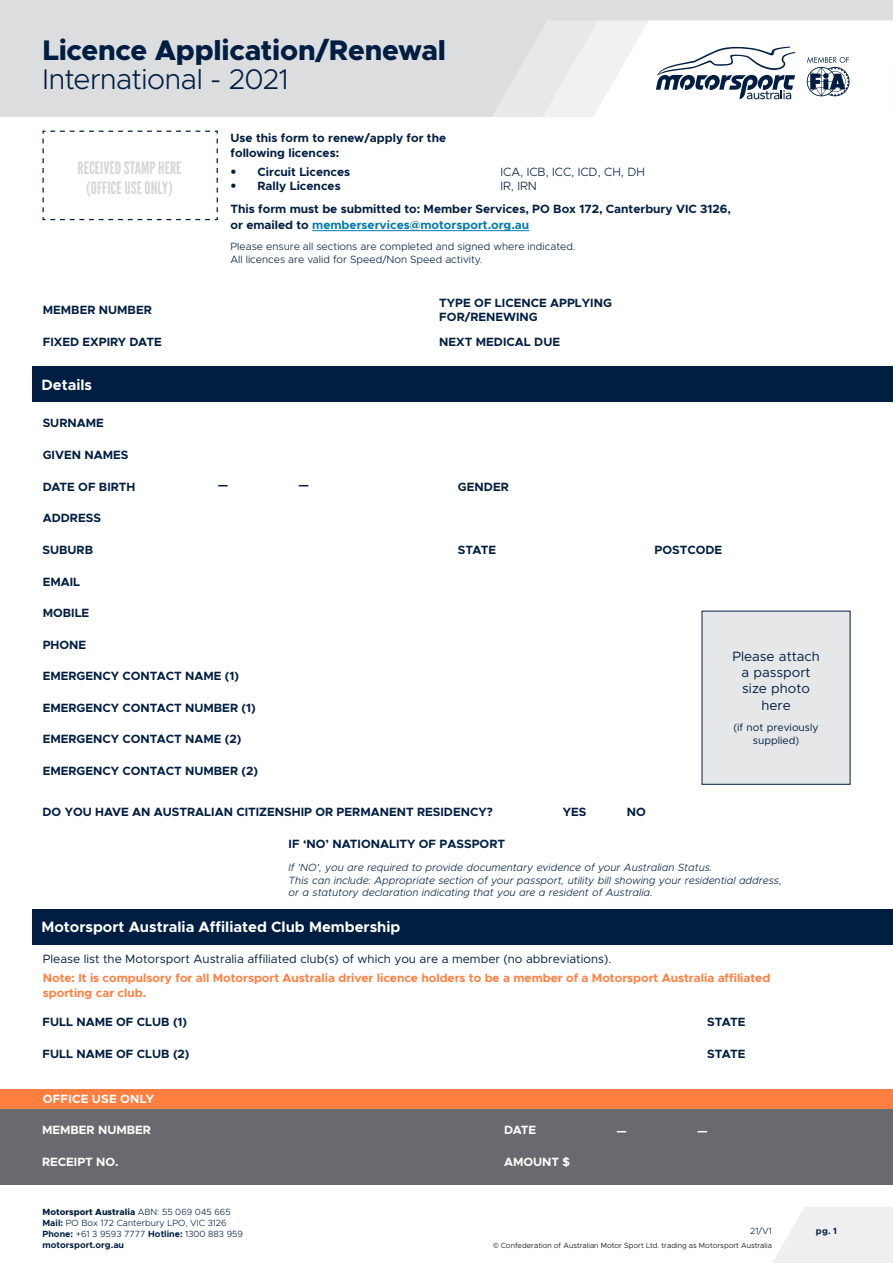
<style>
.page{position:relative;width:893px;height:1263px;background:#fff}
.page>*{position:absolute;margin:0;border:0;box-sizing:border-box;transform-origin:0 0}
.t1{font:800 28.5px "Metropolis";letter-spacing:-.01em;color:#001e42}
.t2{font:300 28.5px "Metropolis";letter-spacing:-.02em;color:#001e42}
.t3{font:17.25px/20.7px "League Gothic";color:#d5d7d9;text-align:center}
.t4{font:700 15px "Metropolis";color:#fff}
.t5{font:13.5px/16.2px "Metropolis";color:#001e42;text-align:center}
.t6{font:700 12px/14.4px "Metropolis";color:#001e42}
.t7{font:700 12px/14.4px "Metropolis";color:#ff7f41}
.t8{font:12px "Metropolis";color:#001e42}
.t9{font:700 12px "Metropolis";color:#fff}
.t10{font:300 12px "Metropolis";color:#001e42}
.t11{font:700 12px "Metropolis";letter-spacing:.02em;color:#fff}
.t12{font:italic 300 10.5px/12.6px "Metropolis";color:#001e42}
.t13{font:300 10.5px/12.6px "Metropolis";color:#001e42}
.t14{font:10.5px/12.6px "Metropolis";color:#001e42;text-align:center}
.t15{font:300 9px/10.8px "Metropolis";color:#001e42}
.t16{font:700 9px "Metropolis";color:#001e42}
.t17{font:300 7.5px "Metropolis";color:#000}
.s1{font-family:"Helvetica Neue LT Std";font-weight:400}
.s2{color:#0079b0}
.s3{font-weight:800}
.s4{font-weight:700}
.s5{font-family:"Montserrat"}
</style>
<div class="page">
<div style="left:0;top:0;width:893px;height:117px;background:#dcddde"></div>
<svg style="left:482px;top:20px;width:411px;height:97px"></svg>
<svg style="left:773px;top:1207px;width:120px;height:56px"></svg>
<hr style="left:312px;top:230px;width:217px;height:1px;background:#0079b0">
<div style="left:0;top:1108px;width:893px;height:77px;background:#696a6d"></div>
<div style="left:0;top:1089px;width:893px;height:19px;background:#ff7f41"></div>
<div style="left:32px;top:366px;width:861px;height:35px;background:#001e42"></div>
<div style="left:702px;top:611px;width:148px;height:174px;background:#e6e7e8"></div>
<div style="left:32px;top:909px;width:861px;height:35px;background:#001e42"></div>
<svg style="left:42px;top:130px;width:176px;height:91px"></svg>
<h1 class="t1" style="left:43px;top:32px;width:405px">Licence Application/Renewal</h1>
<h1 class="t2" style="left:43px;top:61px;width:248px">International - 2021</h1>
<h2 class="t3" style="left:78px;top:157px;width:106px">RECEIVED STAMP HERE (OFFICE USE ONLY)</h2>
<p class="t6" style="left:230px;top:131px;width:217px">Use this form to renew/apply for the following licences:</p>
<p class="t6" style="left:230px;top:164px;width:121px"><span class="s1">•</span> Circuit Licences</p>
<p class="t10" style="left:500px;top:164px;width:146px">ICA, ICB, ICC, ICD, CH, DH</p>
<p class="t6" style="left:230px;top:179px;width:112px"><span class="s1">•</span> Rally Licences</p>
<p class="t10" style="left:500px;top:178px;width:38px">IR, IRN</p>
<p class="t6" style="left:230px;top:201px;width:502px;line-height:16.2px">This form must be submitted to: Member Services, PO Box 172, Canterbury VIC 3126, or emailed to <span class="s2">memberservices@motorsport.org.au</span></p>
<p class="t13" style="left:230px;top:240px;width:346px">Please ensure all sections are completed and signed where indicated.<br>All licences are valid for Speed/Non Speed activity.</p>
<p class="t6" style="left:43px;top:303px;width:111px">MEMBER NUMBER</p>
<p class="t6" style="left:439px;top:296px;width:174px">TYPE OF LICENCE APPLYING<br>FOR/RENEWING</p>
<p class="t6" style="left:43px;top:334px;width:120px">FIXED EXPIRY DATE</p>
<p class="t6" style="left:439px;top:334px;width:122px">NEXT MEDICAL DUE</p>
<p class="t4" style="left:41px;top:375px;width:52px">Details</p>
<p class="t6" style="left:43px;top:416px;width:63px">SURNAME</p>
<p class="t6" style="left:43px;top:448px;width:87px">GIVEN NAMES</p>
<p class="t6" style="left:43px;top:480px;width:94px">DATE OF BIRTH</p>
<p class="t6" style="left:218px;top:478px;width:12px">—</p>
<p class="t6" style="left:299px;top:478px;width:12px">—</p>
<p class="t6" style="left:458px;top:480px;width:52px">GENDER</p>
<p class="t6" style="left:43px;top:511px;width:60px">ADDRESS</p>
<p class="t6" style="left:42px;top:543px;width:52px">SUBURB</p>
<p class="t6" style="left:458px;top:543px;width:40px">STATE</p>
<p class="t6" style="left:655px;top:543px;width:69px">POSTCODE</p>
<p class="t6" style="left:43px;top:574px;width:39px">EMAIL</p>
<p class="t6" style="left:43px;top:606px;width:48px">MOBILE</p>
<p class="t6" style="left:43px;top:637px;width:45px">PHONE</p>
<p class="t6" style="left:43px;top:669px;width:198px">EMERGENCY CONTACT NAME (1)</p>
<p class="t6" style="left:43px;top:701px;width:214px">EMERGENCY CONTACT NUMBER (1)</p>
<p class="t6" style="left:43px;top:732px;width:200px">EMERGENCY CONTACT NAME (2)</p>
<p class="t6" style="left:43px;top:764px;width:217px">EMERGENCY CONTACT NUMBER (2)</p>
<p class="t6" style="left:42px;top:805px;width:452px">DO YOU HAVE AN AUSTRALIAN CITIZENSHIP OR PERMANENT RESIDENCY?</p>
<p class="t6" style="left:563px;top:805px;width:25px">YES</p>
<p class="t6" style="left:627px;top:805px;width:21px">NO</p>
<p class="t6" style="left:289px;top:837px;width:218px">IF ‘NO’ NATIONALITY OF PASSPORT</p>
<p class="t12" style="left:289px;top:861px;width:495px">If 'NO', you are required to provide documentary evidence of your Australian Status.<br>This can include: Appropriate section of your passport, utility bill showing your residential address, or a statutory declaration indicating that you are a resident of Australia.</p>
<p class="t5" style="left:732px;top:648px;width:89px">Please attach a passport size photo here</p>
<p class="t14" style="left:733px;top:721px;width:87px">(if not previously supplied)</p>
<p class="t4" style="left:41px;top:918px;width:361px">Motorsport Australia Affiliated Club Membership</p>
<p class="t8" style="left:43px;top:952px;width:570px">Please list the Motorsport Australia affiliated club(s) of which you are a member (no abbreviations).</p>
<p class="t7" style="left:43px;top:971px;width:729px">Note: It is compulsory for all Motorsport Australia driver licence holders to be a member of a Motorsport Australia affiliated sporting car club.</p>
<p class="t6" style="left:707px;top:1015px;width:40px">STATE</p>
<p class="t6" style="left:42px;top:1046px;width:149px">FULL NAME OF CLUB (2)</p>
<p class="t6" style="left:707px;top:1046px;width:40px">STATE</p>
<p class="t6" style="left:43px;top:1015px;width:146px">FULL NAME OF CLUB (1)</p>
<p class="t11" style="left:43px;top:1091px;width:113px">OFFICE USE ONLY</p>
<p class="t9" style="left:42px;top:1122px;width:111px">MEMBER NUMBER</p>
<p class="t9" style="left:504px;top:1122px;width:34px">DATE</p>
<p class="t9" style="left:617px;top:1123px;width:12px">—</p>
<p class="t9" style="left:697px;top:1123px;width:12px">—</p>
<p class="t9" style="left:42px;top:1155px;width:78px">RECEIPT NO.</p>
<p class="t9" style="left:504px;top:1155px;width:68px">AMOUNT $</p>
<p class="t15" style="left:43px;top:1207px;width:202px"><span class="s3">Motorsport Australia</span> ABN: 55 069 045 665<br><span class="s4">Mail:</span> PO Box 172 Canterbury LPO, VIC 3126<br><span class="s4">Phone:</span> +61 3 9593 7777 <span class="s4">Hotline:</span> 1300 883 959 <span class="s4">motorsport.org.au</span></p>
<p class="t15" style="left:750px;top:1225px;width:23px">21/V1</p>
<p class="t17" style="left:493px;top:1240px;width:280px"><span class="s5">©</span> Confederation of Australian Motor Sport Ltd. trading as Motorsport Australia</p>
<p class="t16" style="left:816px;top:1225px;width:23px">pg. 1</p>
</div>
